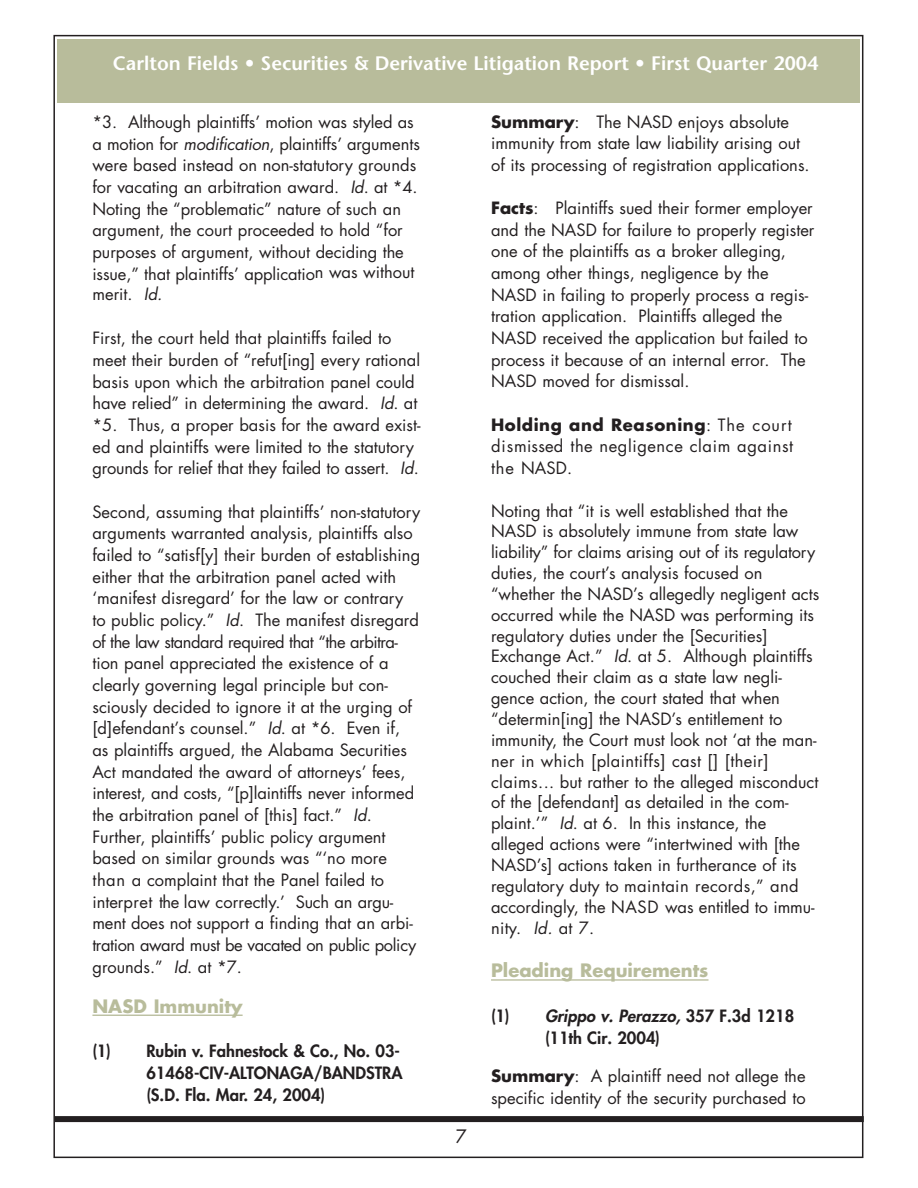
<style>
.page{position:relative;width:918px;height:1188px;background:#fff}
.page>*{position:absolute;margin:0;border:0;box-sizing:border-box;transform-origin:0 0}
.t1{font:600 19.5px "Stone Sans";color:#fff}
.t2{font:700 18px "Futura";color:#b8bc9b}
.t3{font:18px "Futura";color:#231f20}
.t4{font:16.5px/21.6px "Futura";color:#231f20}
.t5{font:800 16.5px/21.9px "Futura";color:#231f20}
.s1{font-style:italic}
.s2{font-weight:700}
</style>
<div class="page">
<div style="left:55px;top:1116px;width:809px;height:6px;background:#231f20"></div>
<div style="left:57px;top:39px;width:802px;height:63px;background:#b8bc9b"></div>
<hr style="left:92px;top:1015px;width:151px;height:1px;background:#b8bc9b">
<hr style="left:491px;top:979px;width:150px;height:2px;background:#b8bc9b">
<hr style="left:641px;top:979px;width:68px;height:2px;background:#b8bc9b">
<p class="t1" style="left:113px;top:55px;width:707px">Carlton Fields • Securities &amp; Derivative Litigation Report • First Quarter 2004</p>
<p class="t4" style="left:92px;top:112px;width:329px">*3. Although plaintiffs’ motion was styled as a motion for <span class="s1">modification</span>, plaintiffs’ arguments were based instead on non-statutory grounds for vacating an arbitration award. <span class="s1">Id</span>. at *4.<br>Noting the “problematic” nature of such an argument, the court proceeded to hold “for purposes of argument, without deciding the issue,” that plaintiffs’ application was without</p>
<p class="t4" style="left:92px;top:284px;width:71px">merit. <span class="s1">Id.</span></p>
<p class="t4" style="left:92px;top:329px;width:330px">First, the court held that plaintiffs failed to meet their burden of “refut[ing] every rational basis upon which the arbitration panel could have relied” in determining the award. <span class="s1">Id</span>. at *5. Thus, a proper basis for the award exist&shy;ed and plaintiffs were limited to the statutory grounds for relief that they failed to assert. <span class="s1">Id</span>.</p>
<p class="t4" style="left:92px;top:502px;width:329px">Second, assuming that plaintiffs’ non-statutory arguments warranted analysis, plaintiffs also failed to “satisf[y] their burden of establishing either that the arbitration panel acted with ‘manifest disregard’ for the law or contrary to public policy.” <span class="s1">Id</span>. The manifest disregard of the law standard required that “the arbitra&shy;tion panel appreciated the existence of a clearly governing legal principle but con&shy;sciously decided to ignore it at the urging of [d]efendant’s counsel.” <span class="s1">Id</span>. at *6. Even if, as plaintiffs argued, the Alabama Securities Act mandated the award of attorneys’ fees, interest, and costs, “[p]laintiffs never informed the arbitration panel of [this] fact.” <span class="s1">Id</span>.<br>Further, plaintiffs’ public policy argument based on similar grounds was “‘no more than a complaint that the Panel failed to interpret the law correctly.’ Such an argu&shy;ment does not support a finding that an arbi&shy;tration award must be vacated on public policy grounds.” <span class="s1">Id</span>. at *7.</p>
<p class="t2" style="left:92px;top:998px;width:152px">NASD Immunity</p>
<p class="t5" style="left:146px;top:1041px;width:258px;text-indent:-54px">(1) Rubin v. Fahnestock &amp; Co., No. 03-<br>61468-CIV-ALTONAGA/BANDSTRA (S.D. Fla. Mar. 24, 2004)</p>
<p class="t4" style="left:491px;top:112px;width:320px"><span class="s2">Summary</span>: The NASD enjoys absolute immunity from state law liability arising out of its processing of registration applications.</p>
<p class="t4" style="left:491px;top:199px;width:325px"><span class="s2">Facts</span>: Plaintiffs sued their former employer and the NASD for failure to properly register one of the plaintiffs as a broker alleging, among other things, negligence by the NASD in failing to properly process a regis&shy;tration application. Plaintiffs alleged the NASD received the application but failed to process it because of an internal error. The NASD moved for dismissal.</p>
<p class="t4" style="left:491px;top:415px;width:304px;text-align:justify"><span class="s2">Holding and Reasoning</span>: The court dismissed the negligence claim against the NASD.</p>
<p class="t4" style="left:491px;top:501px;width:330px;line-height:20.9px">Noting that “it is well established that the NASD is absolutely immune from state law liability” for claims arising out of its regulatory duties, the court’s analysis focused on “whether the NASD’s allegedly negligent acts occurred while the NASD was performing its regulatory duties under the [Securities] Exchange Act.” <span class="s1">Id</span>. at 5. Although plaintiffs couched their claim as a state law negli&shy;gence action, the court stated that when “determin[ing] the NASD’s entitlement to immunity, the Court must look not ‘at the man&shy;ner in which [plaintiffs] cast [] [their] claims... but rather to the alleged misconduct of the [defendant] as detailed in the com&shy;plaint.’” <span class="s1">Id</span>. at 6. In this instance, the alleged actions were “intertwined with [the NASD’s] actions taken in furtherance of its regulatory duty to maintain records,” and accordingly, the NASD was entitled to immu&shy;nity. <span class="s1">Id.</span> at 7.</p>
<p class="t2" style="left:491px;top:962px;width:219px">Pleading Requirements</p>
<p class="t5" style="left:545px;top:1006px;width:251px;text-indent:-54px">(1) <span class="s1">Grippo v. Perazzo,</span> 357 F.3d 1218 (11th Cir. 2004)</p>
<p class="t4" style="left:491px;top:1067px;width:316px"><span class="s2">Summary</span>: A plaintiff need not allege the specific identity of the security purchased to</p>
<p class="t3" style="left:456px;top:1128px;width:13px">7</p>
</div>
